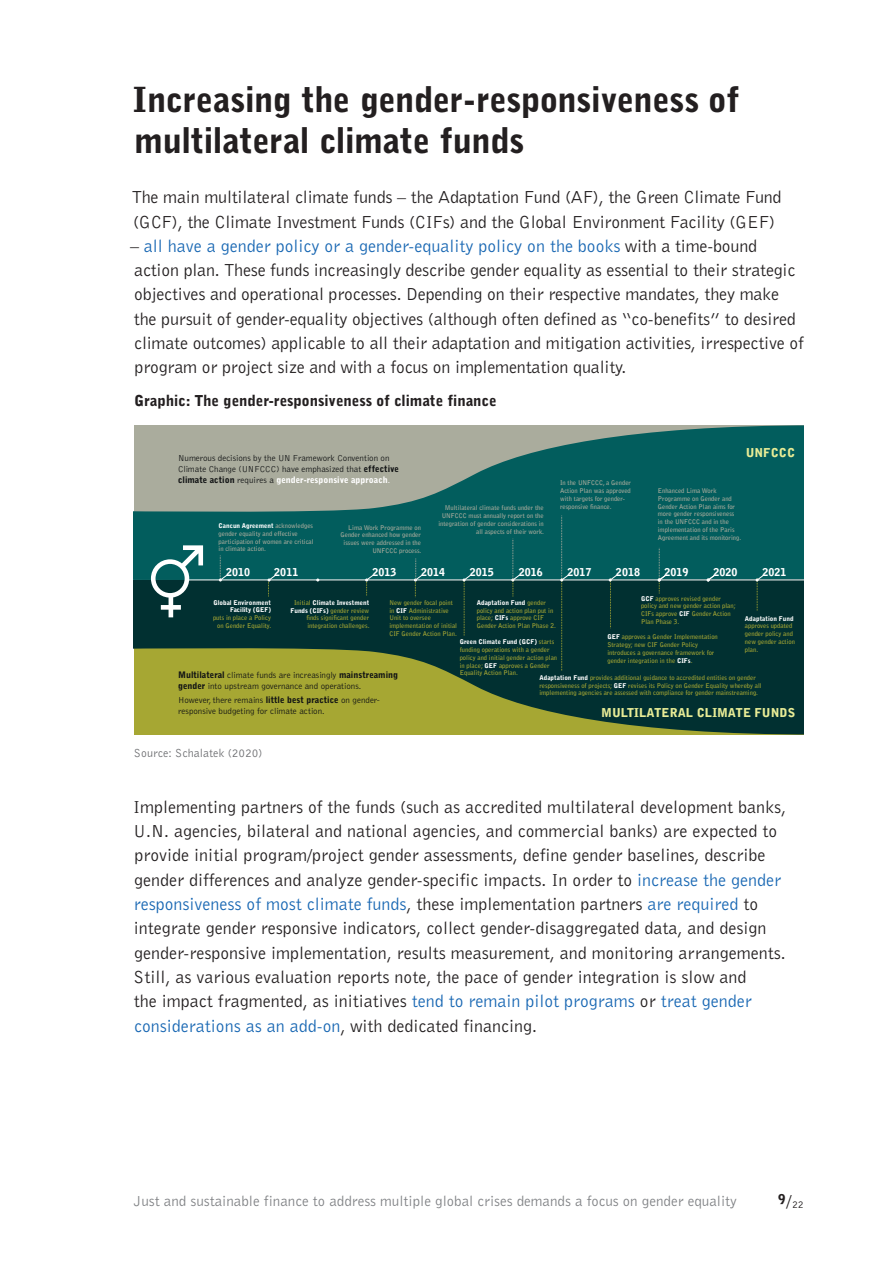
<style>
.page{position:relative;width:893px;height:1263px;background:#fff}
.page>*{position:absolute;margin:0;border:0;box-sizing:border-box;transform-origin:0 0}
.t1{font:900 34.5px/41.4px "Bell Gothic BT";letter-spacing:-.01em;color:#231f20}
.t2{font:18px/24.3px "Bell Gothic BT";color:#231f20}
.t3{font:15px "Bell Gothic BT";color:#808285}
.t4{font:900 15px "Bell Gothic BT";color:#231f20}
.t5{font:900 12.15px "Bell Gothic Std";color:#e8ec96}
.t6{font:12px "Bell Gothic BT";color:#6c6d70}
.t7{font:900 10.8px "Bell Gothic Std";color:#fff}
.t8{font:10.5px "Bell Gothic BT";color:#231f20}
.t9{font:300 9px/10.8px "Bell Gothic Std";color:#111314}
.t10{font:700 6.45px/7.8px "Bell Gothic Std";color:#a6a733}
.t11{font:700 6.45px/7.8px "Bell Gothic Std";color:#aaac9d}
.t12{font:900 6.45px/7.8px "Bell Gothic Std";color:#fff;text-align:right}
.s1{color:#1867b3}
.s2{font-weight:900}
.s3{font-weight:900;color:#fff}
.s4{color:#fff}
.s5{font-size:18px}
</style>
<div class="page">
<svg style="left:134px;top:425px;width:670px;height:154px;background:#387671"></svg>
<svg style="left:134px;top:579px;width:670px;height:155px;background:#365632"></svg>
<svg style="left:151px;top:545px;width:52px;height:72px"></svg>
<hr style="left:187px;top:579px;width:617px;height:1px;background:#fff">
<svg style="left:219px;top:555px;width:9px;height:26px"></svg>
<svg style="left:268px;top:574px;width:8px;height:23px"></svg>
<svg style="left:365px;top:574px;width:9px;height:22px"></svg>
<svg style="left:463px;top:574px;width:8px;height:62px"></svg>
<svg style="left:560px;top:516px;width:9px;height:156px"></svg>
<svg style="left:609px;top:574px;width:9px;height:55px"></svg>
<svg style="left:658px;top:548px;width:9px;height:46px"></svg>
<svg style="left:707px;top:574px;width:9px;height:7px"></svg>
<svg style="left:756px;top:574px;width:8px;height:37px"></svg>
<svg style="left:511px;top:539px;width:9px;height:58px"></svg>
<svg style="left:414px;top:558px;width:9px;height:40px"></svg>
<h1 class="t1" style="left:133px;top:78px;width:608px">Increasing the gender-responsiveness of multilateral climate funds</h1>
<p class="t2" style="left:132px;top:185px;width:651px">The main multilateral climate funds – the Adaptation Fund (AF), the Green Climate Fund (GCF), the Climate Investment Funds (CIFs) and the Global Environment Facility (GEF)</p>
<p class="t2" style="left:130px;top:233px;width:675px">– <span class="s1">all have a gender policy or a gender-equality policy on the books</span> with a time-bound action plan. These funds increasingly describe gender equality as essential to their strategic objectives and operational processes. Depending on their respective mandates, they make<br>the pursuit of gender-equality objectives (although often defined as “co-benefits” to desired climate outcomes) applicable to all their adaptation and mitigation activities, irrespective of program or project size and with a focus on implementation quality.</p>
<p class="t4" style="left:134px;top:391px;width:364px">Graphic: The gender-responsiveness of climate finance</p>
<p class="t9" style="left:178px;top:453px;width:222px">Numerous decisions by the UN Framework Convention on<br>Climate Change (UNFCCC) have emphasized that <span class="s2">effective climate action</span> requires a <span class="s3">gender-responsive approach</span><span class="s4">.</span></p>
<p class="t11" style="left:219px;top:522px;width:97px"><span class="s3">Cancun Agreement</span> acknowledges gender equality and effective participation of women are critical in climate action.</p>
<p class="t11" style="left:340px;top:523px;width:82px;text-align:right">Lima Work Programme on<br>Gender enhanced how gender issues were addressed in the<br>UNFCCC process.</p>
<p class="t11" style="left:560px;top:479px;width:73px;text-align:justify">In the UNFCCC, a Gender Action Plan was approved with targets for gender-</p>
<p class="t11" style="left:445px;top:504px;width:101px">Multilateral climate funds under the</p>
<p class="t11" style="left:560px;top:503px;width:53px">responsive finance.</p>
<p class="t11" style="left:438px;top:512px;width:107px;text-align:right">UNFCCC must annually report on the integration of gender considerations in all aspects of their work.</p>
<p class="t5" style="left:746px;top:446px;width:51px">UNFCCC</p>
<p class="t11" style="left:658px;top:487px;width:85px">Enhanced Lima Work<br>Programme on Gender and<br>Gender Action Plan aims for more gender responsiveness<br>in the UNFCCC and in the implementation of the Paris<br>Agreement and its monitoring.</p>
<p class="t7" style="left:226px;top:565px;width:26px">2010</p>
<p class="t7" style="left:274px;top:565px;width:26px">2011</p>
<p class="t7" style="left:372px;top:565px;width:26px">2013</p>
<p class="t7" style="left:421px;top:565px;width:26px">2014</p>
<p class="t7" style="left:470px;top:565px;width:26px">2015</p>
<p class="t7" style="left:519px;top:565px;width:26px">2016</p>
<p class="t7" style="left:567px;top:565px;width:26px">2017</p>
<p class="t7" style="left:616px;top:565px;width:26px">2018</p>
<p class="t7" style="left:665px;top:565px;width:26px">2019</p>
<p class="t7" style="left:714px;top:565px;width:26px">2020</p>
<p class="t7" style="left:762px;top:565px;width:26px">2021</p>
<p class="t10" style="left:641px;top:594px;width:96px"><span class="s3">GCF</span> approves revised gender policy and new gender action plan;<br>CIFs approve <span class="s3">CIF</span> Gender Action<br>Plan Phase 3.</p>
<p class="t12" style="left:213px;top:598px;width:59px">Global Environment<br>Facility (GEF)</p>
<p class="t10" style="left:213px;top:614px;width:60px;text-align:right">puts in place a Policy on Gender Equality.</p>
<p class="t10" style="left:290px;top:598px;width:81px;text-align:right">Initial <span class="s3">Climate Investment<br>Funds (CIFs)</span> gender review finds significant gender integration challenges.</p>
<p class="t10" style="left:389px;top:598px;width:69px">New gender focal point in <span class="s3">CIF</span> Administrative<br>Unit to oversee implementation of initial<br>CIF Gender Action Plan.</p>
<p class="t10" style="left:477px;top:598px;width:81px"><span class="s3">Adaptation Fund</span> gender policy and action plan put in place; <span class="s3">CIFs</span> approve CIF<br>Gender Action Plan Phase 2.</p>
<p class="t10" style="left:460px;top:638px;width:99px"><span class="s3">Green Climate Fund (GCF)</span> starts funding operations with a gender policy and initial gender action plan in place; <span class="s3">GEF</span> approves a Gender<br>Equality Action Plan.</p>
<p class="t10" style="left:539px;top:674px;width:224px"><span class="s3">Adaptation Fund</span> provides additional guidance to accredited entities on gender responsiveness of projects; <span class="s3">GEF</span> revises its Policy on Gender Equality whereby all implementing agencies are assessed with compliance for gender mainstreaming.</p>
<p class="t12" style="left:745px;top:614px;width:50px">Adaptation Fund</p>
<p class="t10" style="left:745px;top:622px;width:52px">approves updated gender policy and new gender action plan.</p>
<p class="t10" style="left:607px;top:633px;width:112px"><span class="s3">GEF</span> approves a Gender Implementation Strategy; new CIF Gender Policy introduces a governance framework for gender integration in the <span class="s3">CIFs</span>.</p>
<p class="t9" style="left:178px;top:670px;width:222px"><span class="s2">Multilateral</span> climate funds are increasingly <span class="s2">mainstreaming gender</span> into upstream governance and operations.</p>
<p class="t9" style="left:178px;top:695px;width:203px">However, there remains <span class="s2">little best practice</span> on gender&shy;responsive budgeting for climate action.</p>
<p class="t5" style="left:601px;top:705px;width:195px">MULTILATERAL CLIMATE FUNDS</p>
<p class="t6" style="left:134px;top:745px;width:130px">Source: Schalatek (2020)</p>
<p class="t2" style="left:133px;top:794px;width:654px">Implementing partners of the funds (such as accredited multilateral development banks, U.N. agencies, bilateral and national agencies, and commercial banks) are expected to provide initial program/project gender assessments, define gender baselines, describe gender differences and analyze gender-specific impacts. In order to <span class="s1">increase the gender responsiveness of most climate funds</span>, these implementation partners <span class="s1">are required</span> to integrate gender responsive indicators, collect gender-disaggregated data, and design gender-responsive implementation, results measurement, and monitoring arrangements.<br>Still, as various evaluation reports note, the pace of gender integration is slow and<br>the impact fragmented, as initiatives <span class="s1">tend to remain pilot programs</span> or <span class="s1">treat gender considerations as an add-on</span>, with dedicated financing.</p>
<p class="t3" style="left:134px;top:1191px;width:604px">Just and sustainable finance to address multiple global crises demands a focus on gender equality</p>
<p class="t8" style="left:778px;top:1198px;width:27px"><sup>9</sup><span class="s5">/</span>22</p>
</div>
